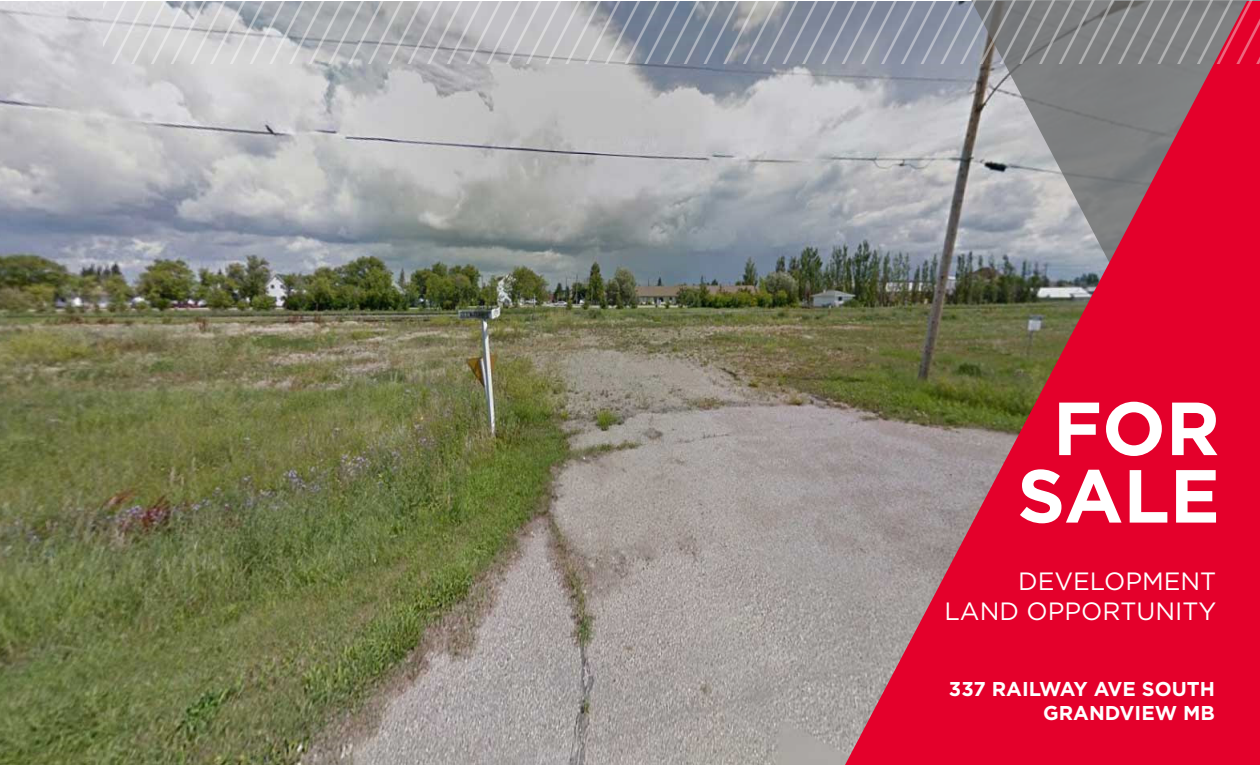
<style>
.page{position:relative;width:1260px;height:765px;background:#fff}
.page>*{position:absolute;margin:0;border:0;box-sizing:border-box;transform-origin:0 0}
.t1{font:700 75px "Gotham";color:#fff}
.t2{font:25px "Gotham";color:#fff}
.t3{font:700 20px "Gotham";color:#fff}
</style>
<div class="page">
<img style="left:0;top:1px;width:845px;height:764px">
<svg style="left:845px;top:63px;width:415px;height:702px;background:#bc3e52"></svg>
<img style="left:104px;top:0;width:1156px;height:63px">
<p class="t1" style="left:1053px;top:379px;width:169px">FOR</p>
<p class="t1" style="left:1017px;top:446px;width:204px">SALE</p>
<p class="t2" style="left:1018px;top:565px;width:200px">DEVELOPMENT</p>
<p class="t2" style="left:945px;top:595px;width:273px">LAND OPPORTUNITY</p>
<p class="t3" style="left:949px;top:676px;width:268px">337 RAILWAY AVE SOUTH</p>
<p class="t3" style="left:1043px;top:700px;width:173px">GRANDVIEW MB</p>
</div>
